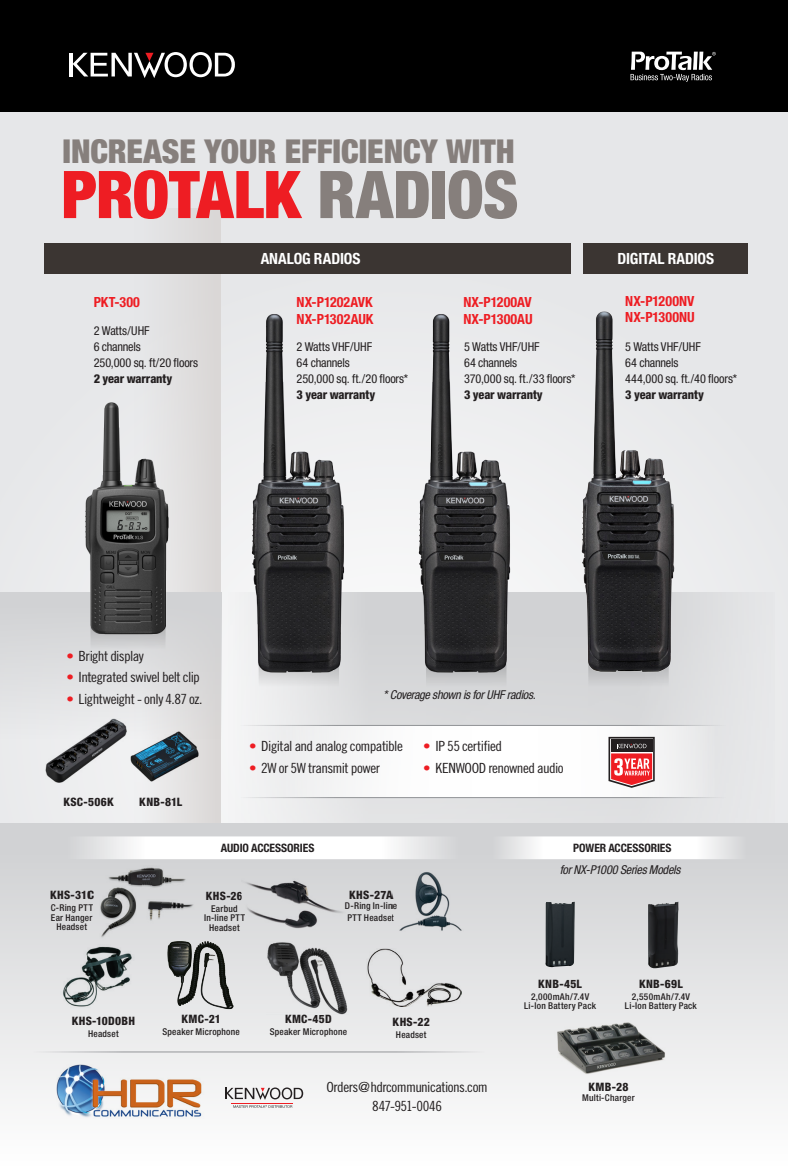
<style>
.page{position:relative;width:788px;height:1166px;background:#fff}
.page>*{position:absolute;margin:0;border:0;box-sizing:border-box;transform-origin:0 0}
.t1{font:900 condensed 65.8px "Helvetica Neue";letter-spacing:-.005em;color:#ee1d23}
.t2{font:900 condensed 32.9px "Helvetica Neue";letter-spacing:-.005em;color:#867f7c}
.t3{font:700 condensed 15.4px "Helvetica Neue";letter-spacing:-.01em;color:#fff}
.t4{font:14px/19.2px "Trade Gothic Cond Eighteen";letter-spacing:-.035em;color:#231f20;text-align:center;scale:1.07 1}
.t5{font:700 condensed 14px/16.8px "Helvetica Neue";letter-spacing:.005em;color:#ee1d23}
.t6{font:condensed 12.25px/15.8px "Helvetica Neue";letter-spacing:-.01em;color:#231f20}
.t7{font:italic condensed 12.25px "Helvetica Neue";letter-spacing:-.02em;color:#231f20}
.t8{font:800 condensed 12.25px "Helvetica Neue";letter-spacing:-.015em;color:#231f20}
.t9{font:800 condensed 11.55px "Helvetica Neue";letter-spacing:.025em;color:#231f20}
.t10{font:700 condensed 11.55px "Helvetica Neue";letter-spacing:-.01em;color:#231f20}
.t11{font:500 condensed 9.28px/9.6px "Helvetica Neue";letter-spacing:.025em;color:#231f20;text-align:center}
.s1{color:#867f7c}
.s2{font-weight:800}
.s3{color:#ee1d23}
</style>
<div class="page">
<div style="left:0;top:63px;width:788px;height:760px;background:#e6e7e9"></div>
<svg style="left:221px;top:592px;width:479px;height:231px;fill:#dbdcde"></svg>
<div style="left:134px;top:208px;width:87px;height:615px;background:#e0dede"></div>
<div style="left:0;top:592px;width:221px;height:146px;background:linear-gradient(to bottom,#cfd0d2,#e7e7e8)"></div>
<div style="left:0;top:823px;width:788px;height:343px;background:linear-gradient(to bottom,#cecfd1,#fefefe)"></div>
<div style="left:0;top:0;width:788px;height:112px;background:#000"></div>
<hr style="left:69px;top:53px;width:4px;height:23px;background:#fff">
<svg style="left:73px;top:52px;width:162px;height:26px"></svg>
<svg style="left:630px;top:52px;width:85px;height:30px"></svg>
<div style="left:44px;top:243px;width:527px;height:31px;background:#3b3532"></div>
<div style="left:583px;top:243px;width:165px;height:31px;background:#3b3532"></div>
<svg style="left:258px;top:657px;width:81px;height:74px"></svg>
<img style="left:248px;top:314px;width:99px;height:361px">
<svg style="left:426px;top:657px;width:80px;height:74px;fill:#d7d8da"></svg>
<img style="left:414px;top:314px;width:100px;height:361px">
<div style="left:588px;top:657px;width:80px;height:74px;background:#d7d8da;border-radius:9px"></div>
<img style="left:580px;top:311px;width:95px;height:370px">
<hr style="left:240px;top:725px;width:486px;height:1px;background:#939598">
<hr style="left:33px;top:1051px;width:453px;height:1px;background:#939598">
<hr style="left:240px;top:797px;width:486px;height:1px;background:#939598">
<div style="left:245px;top:726px;width:469px;height:70px;background:#fff"></div>
<svg style="left:608px;top:737px;width:46px;height:51px;background:#b16063"></svg>
<svg style="left:68px;top:836px;width:392px;height:23px"></svg>
<img style="left:91px;top:855px;width:108px;height:91px">
<img style="left:241px;top:875px;width:118px;height:55px">
<img style="left:366px;top:948px;width:96px;height:58px">
<img style="left:393px;top:869px;width:78px;height:65px">
<img style="left:266px;top:941px;width:83px;height:73px">
<img style="left:164px;top:938px;width:73px;height:73px">
<img style="left:60px;top:944px;width:74px;height:64px">
<svg style="left:90px;top:619px;width:75px;height:75px;fill:#dedfe0"></svg>
<img style="left:72px;top:399px;width:105px;height:242px">
<img style="left:130px;top:731px;width:68px;height:51px">
<img style="left:46px;top:718px;width:80px;height:64px">
<svg style="left:492px;top:836px;width:255px;height:23px"></svg>
<img style="left:545px;top:901px;width:29px;height:66px">
<img style="left:554px;top:1021px;width:113px;height:55px">
<img style="left:648px;top:901px;width:30px;height:67px">
<img style="left:56px;top:1063px;width:151px;height:57px">
<svg style="left:225px;top:1087px;width:78px;height:12px"></svg>
<hr style="left:232px;top:1103px;width:61px;height:1px;background:#ee1d23">
<svg style="left:233px;top:1105px;width:59px;height:2px"></svg>
<p class="t2" style="left:63px;top:131px;width:453px">INCREASE YOUR EFFICIENCY WITH</p>
<p class="t1" style="left:61px;top:154px;width:458px">PROTALK <span class="s1">RADIOS</span></p>
<p class="t3" style="left:261px;top:249px;width:101px">ANALOG RADIOS</p>
<p class="t3" style="left:617px;top:249px;width:98px">DIGITAL RADIOS</p>
<p class="t5" style="left:94px;top:293px;width:48px">PKT-300</p>
<p class="t5" style="left:296px;top:293px;width:78px">NX-P1202AVK<br>NX-P1302AUK</p>
<p class="t6" style="left:296px;top:339px;width:77px">2 Watts VHF/UHF<br>64 channels</p>
<p class="t6" style="left:296px;top:371px;width:113px">250,000 sq. ft./20 floors*</p>
<p class="t8" style="left:296px;top:387px;width:80px">3 year warranty</p>
<p class="t6" style="left:94px;top:323px;width:57px">2 Watts/UHF</p>
<p class="t6" style="left:94px;top:339px;width:49px">6 channels</p>
<p class="t6" style="left:94px;top:354px;width:106px">250,000 sq. ft/20 floors</p>
<p class="t8" style="left:94px;top:370px;width:80px">2 year warranty</p>
<p class="t5" style="left:463px;top:293px;width:70px">NX-P1200AV<br>NX-P1300AU</p>
<p class="t6" style="left:464px;top:339px;width:77px">5 Watts VHF/UHF<br>64 channels</p>
<p class="t6" style="left:464px;top:371px;width:113px">370,000 sq. ft./33 floors*</p>
<p class="t8" style="left:464px;top:387px;width:80px">3 year warranty</p>
<p class="t5" style="left:625px;top:292px;width:71px">NX-P1200NV<br>NX-P1300NU</p>
<p class="t6" style="left:625px;top:339px;width:77px">5 Watts VHF/UHF</p>
<p class="t6" style="left:625px;top:355px;width:113px">64 channels<br>444,000 sq. ft./40 floors*<br><span class="s2">3 year warranty</span></p>
<p class="t4" style="left:66px;top:646px;width:74px"><span class="s3">•</span> Bright display</p>
<p class="t4" style="left:66px;top:667px;width:126px"><span class="s3">•</span> Integrated swivel belt clip</p>
<p class="t4" style="left:66px;top:689px;width:129px"><span class="s3">•</span> Lightweight - only 4.87 oz.</p>
<p class="t9" style="left:64px;top:794px;width:52px">KSC-506K</p>
<p class="t9" style="left:139px;top:794px;width:44px">KNB-81L</p>
<p class="t7" style="left:383px;top:688px;width:154px">* Coverage shown is for UHF radios.</p>
<p class="t4" style="left:249px;top:736px;width:145px"><span class="s3">•</span> Digital and analog compatible</p>
<p class="t4" style="left:249px;top:758px;width:124px"><span class="s3">•</span> 2W or 5W transmit power</p>
<p class="t4" style="left:423px;top:736px;width:75px"><span class="s3">•</span> IP 55 certified</p>
<p class="t4" style="left:423px;top:758px;width:133px"><span class="s3">•</span> KENWOOD renowned audio</p>
<p class="t9" style="left:50px;top:888px;width:45px">KHS-31C</p>
<p class="t11" style="left:51px;top:902px;width:43px">C-Ring PTT<br>Ear Hanger<br>Headset</p>
<p class="t10" style="left:221px;top:841px;width:95px">AUDIO ACCESSORIES</p>
<p class="t9" style="left:206px;top:888px;width:38px">KHS-26</p>
<p class="t11" style="left:204px;top:903px;width:42px">Earbud<br>In-line PTT<br>Headset</p>
<p class="t9" style="left:349px;top:888px;width:45px">KHS-27A</p>
<p class="t11" style="left:345px;top:901px;width:54px">D-Ring In-line</p>
<p class="t11" style="left:347px;top:912px;width:49px">PTT Headset</p>
<p class="t9" style="left:72px;top:1014px;width:65px">KHS-10D0BH</p>
<p class="t11" style="left:88px;top:1029px;width:32px">Headset</p>
<p class="t9" style="left:181px;top:1012px;width:41px">KMC-21</p>
<p class="t11" style="left:162px;top:1026px;width:79px">Speaker Microphone</p>
<p class="t9" style="left:285px;top:1011px;width:48px">KMC-45D</p>
<p class="t11" style="left:270px;top:1026px;width:79px">Speaker Microphone</p>
<p class="t9" style="left:392px;top:1014px;width:39px">KHS-22</p>
<p class="t11" style="left:396px;top:1029px;width:32px">Headset</p>
<p class="t4" style="left:326px;top:1076px;width:152px">Orders@hdrcommunications.com<br>847-951-0046</p>
<p class="t10" style="left:573px;top:841px;width:100px">POWER ACCESSORIES</p>
<p class="t7" style="left:559px;top:863px;width:122px">for NX-P1000 Series Models</p>
<p class="t9" style="left:538px;top:976px;width:45px">KNB-45L</p>
<p class="t11" style="left:524px;top:991px;width:73px">2,000mAh/7.4V<br>Li-Ion Battery Pack</p>
<p class="t9" style="left:639px;top:976px;width:45px">KNB-69L</p>
<p class="t11" style="left:625px;top:991px;width:73px">2,550mAh/7.4V<br>Li-Ion Battery Pack</p>
<p class="t9" style="left:588px;top:1079px;width:41px">KMB-28</p>
<p class="t11" style="left:582px;top:1092px;width:54px">Multi-Charger</p>
</div>
